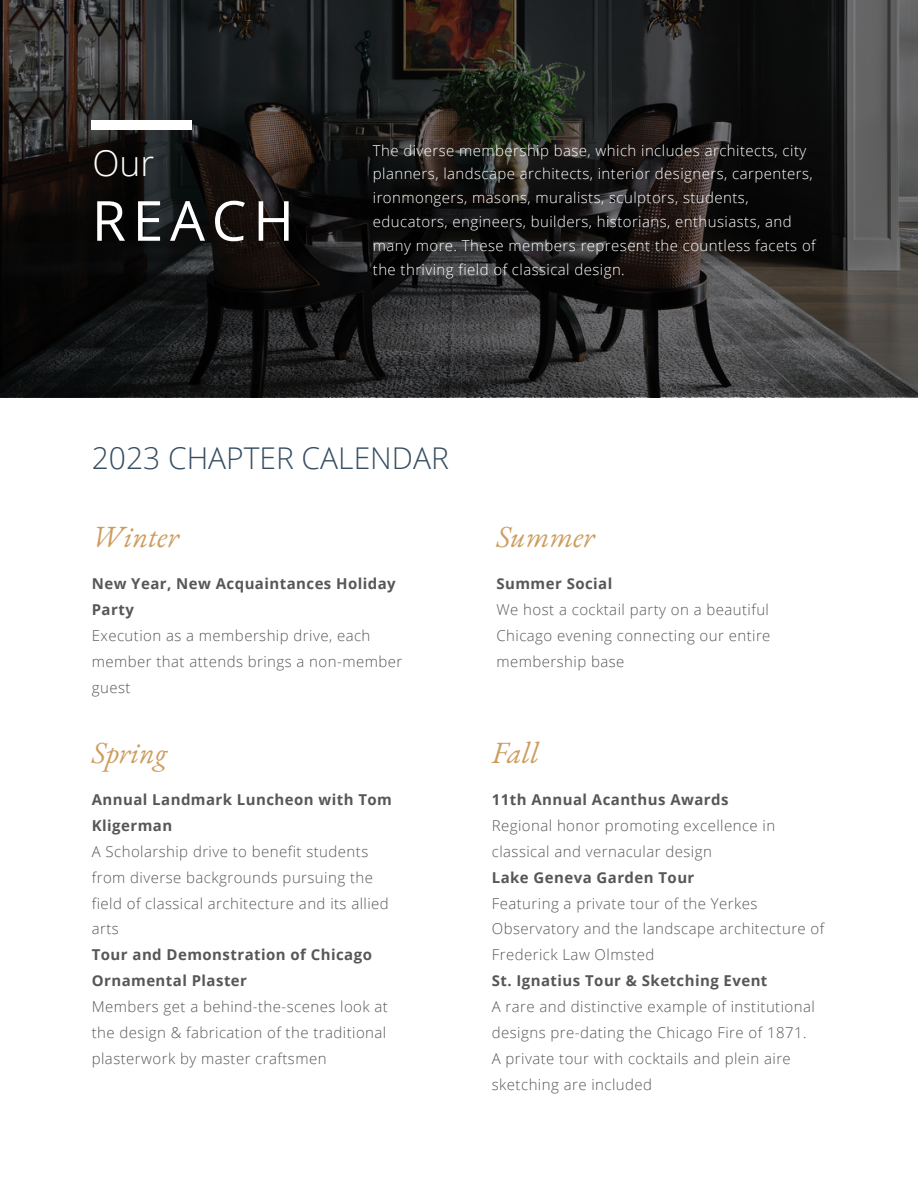
<style>
.page{position:relative;width:918px;height:1188px;background:#fff}
.page>*{position:absolute;margin:0;border:0;box-sizing:border-box;transform-origin:0 0}
.t1{font:55.35px "Open Sans";letter-spacing:.12em;color:#fff}
.t2{font:300 35.55px "Open Sans";color:#fff}
.t3{font:italic 30px "EB Garamond";color:#cd9d5e}
.t4{font:300 30px "Open Sans";color:#364d62}
.t5{font:300 15px/25.8px "Open Sans";letter-spacing:.03em;color:#585756}
.t6{font:300 15px/23.7px "Open Sans";letter-spacing:.03em;color:#fff}
.t7{font:700 15px/25.8px "Open Sans";letter-spacing:.03em;color:#585756}
</style>
<div class="page">
<svg style="left:0;top:0;width:918px;height:397px;background:#232221"></svg>
<div style="left:92px;top:120px;width:100px;height:9px;background:#fff"></div>
<p class="t2" style="left:92px;top:138px;width:63px">Our</p>
<p class="t1" style="left:92px;top:182px;width:204px">REACH</p>
<p class="t6" style="left:373px;top:138px;width:444px">The diverse membership base, which includes architects, city planners, landscape architects, interior designers, carpenters, ironmongers, masons, muralists, sculptors, students, educators, engineers, builders, historians, enthusiasts, and many more. These members represent the countless facets of the thriving field of classical design.</p>
<p class="t4" style="left:92px;top:436px;width:359px">2023 CHAPTER CALENDAR</p>
<p class="t3" style="left:92px;top:517px;width:88px">Winter</p>
<p class="t7" style="left:92px;top:570px;width:306px">New Year, New Acquaintances Holiday<br>Party</p>
<p class="t5" style="left:92px;top:622px;width:312px">Execution as a membership drive, each member that attends brings a non-member guest</p>
<p class="t3" style="left:496px;top:517px;width:100px">Summer</p>
<p class="t7" style="left:496px;top:570px;width:117px">Summer Social</p>
<p class="t5" style="left:496px;top:596px;width:276px;text-align:justify">We host a cocktail party on a beautiful Chicago evening connecting our entire membership base</p>
<p class="t3" style="left:92px;top:733px;width:77px">Spring</p>
<p class="t3" style="left:492px;top:733px;width:49px">Fall</p>
<p class="t7" style="left:92px;top:786px;width:302px">Annual Landmark Luncheon with Tom<br>Kligerman</p>
<p class="t5" style="left:92px;top:838px;width:299px">A Scholarship drive to benefit students from diverse backgrounds pursuing the field of classical architecture and its allied arts</p>
<p class="t7" style="left:92px;top:942px;width:282px">Tour and Demonstration of Chicago<br>Ornamental Plaster</p>
<p class="t5" style="left:92px;top:993px;width:298px;text-align:justify">Members get a behind-the-scenes look at the design &amp; fabrication of the traditional plasterwork by master craftsmen</p>
<p class="t7" style="left:492px;top:786px;width:238px">11th Annual Acanthus Awards</p>
<p class="t5" style="left:492px;top:812px;width:285px">Regional honor promoting excellence in classical and vernacular design</p>
<p class="t7" style="left:492px;top:864px;width:204px">Lake Geneva Garden Tour</p>
<p class="t5" style="left:492px;top:890px;width:267px">Featuring a private tour of the Yerkes</p>
<p class="t5" style="left:492px;top:916px;width:334px">Observatory and the landscape architecture of</p>
<p class="t5" style="left:492px;top:942px;width:164px">Frederick Law Olmsted</p>
<p class="t7" style="left:492px;top:967px;width:277px">St. Ignatius Tour &amp; Sketching Event</p>
<p class="t5" style="left:492px;top:993px;width:325px">A rare and distinctive example of institutional designs pre-dating the Chicago Fire of 1871.</p>
<p class="t5" style="left:492px;top:1045px;width:300px">A private tour with cocktails and plein aire sketching are included</p>
</div>
